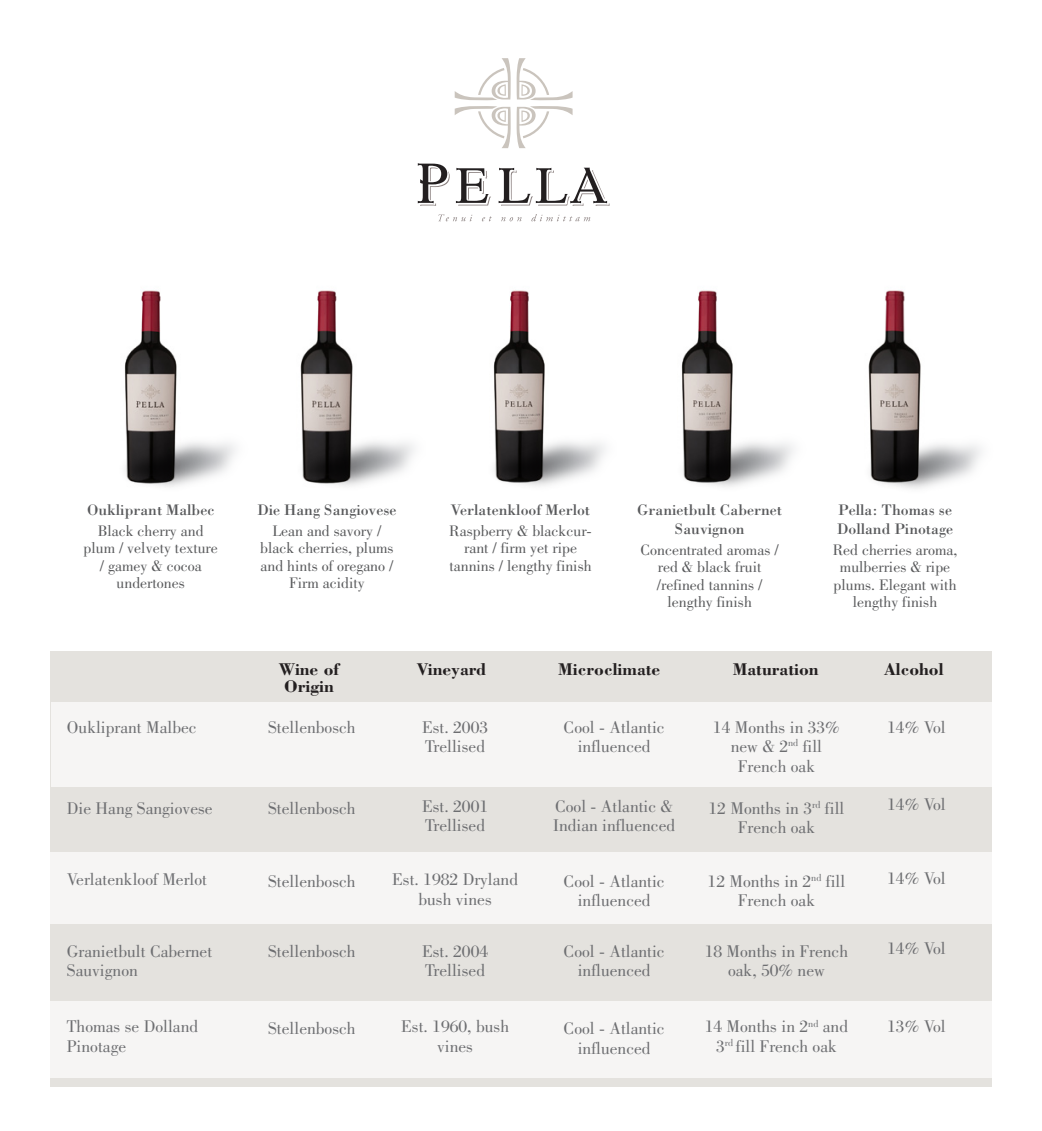
<style>
.page{position:relative;width:1042px;height:1131px;background:#fff}
.page>*{position:absolute;margin:0;border:0;box-sizing:border-box;transform-origin:0 0}
.t1{font:17.5px/19.2px "Bodoni";color:#6d6e71;text-align:center}
.t2{font:700 17.5px "Bodoni";color:#231f20}
.t3{font:15.75px/17.5px "Bodoni";color:#58595b;text-align:center}
.t4{font:15.75px/19.2px "Bodoni";color:#58595b;text-align:center}
</style>
<div class="page">
<svg style="left:418px;top:163px;width:191px;height:43px"></svg>
<svg style="left:438px;top:214px;width:34px;height:7px"></svg>
<svg style="left:482px;top:216px;width:10px;height:5px"></svg>
<svg style="left:501px;top:217px;width:20px;height:4px"></svg>
<svg style="left:531px;top:214px;width:59px;height:7px"></svg>
<svg style="left:455px;top:58px;width:117px;height:90px"></svg>
<div style="left:50px;top:650px;width:941px;height:436px;background:#e4e2de"></div>
<div style="left:52px;top:702px;width:943px;height:84px;background:#f6f5f4"></div>
<div style="left:49px;top:851px;width:944px;height:72px;background:#f6f5f4"></div>
<div style="left:50px;top:1000px;width:943px;height:77px;background:#f6f5f4"></div>
<img style="left:121px;top:290px;width:59px;height:200px">
<img style="left:299px;top:290px;width:58px;height:199px">
<img style="left:490px;top:290px;width:59px;height:199px">
<img style="left:680px;top:290px;width:57px;height:200px">
<img style="left:867px;top:290px;width:57px;height:200px">
<p class="t4" style="left:87px;top:499px;width:129px">Oukliprant Malbec</p>
<p class="t3" style="left:84px;top:521px;width:136px">Black cherry and plum / velvety texture / gamey &amp; cocoa undertones</p>
<p class="t4" style="left:257px;top:499px;width:141px">Die Hang Sangiovese</p>
<p class="t3" style="left:260px;top:521px;width:135px">Lean and savory / black cherries, plums and hints of oregano /<br>Firm acidity</p>
<p class="t4" style="left:451px;top:499px;width:141px">Verlatenkloof Merlot</p>
<p class="t3" style="left:449px;top:521px;width:144px">Raspberry &amp; blackcur&shy;rant / firm yet ripe tannins / lengthy finish</p>
<p class="t4" style="left:637px;top:499px;width:146px">Granietbult Cabernet<br>Sauvignon</p>
<p class="t3" style="left:640px;top:540px;width:140px">Concentrated aromas / red &amp; black fruit /refined tannins / lengthy finish</p>
<p class="t4" style="left:837px;top:499px;width:117px;text-align:left">Pella: Thomas se<br>Dolland Pinotage</p>
<p class="t3" style="left:833px;top:540px;width:126px">Red cherries aroma, mulberries &amp; ripe plums. Elegant with lengthy finish</p>
<p class="t2" style="left:279px;top:658px;width:62px">Wine of</p>
<p class="t2" style="left:417px;top:658px;width:71px">Vineyard</p>
<p class="t2" style="left:558px;top:658px;width:104px">Microclimate</p>
<p class="t2" style="left:733px;top:658px;width:87px">Maturation</p>
<p class="t2" style="left:884px;top:658px;width:61px">Alcohol</p>
<p class="t2" style="left:284px;top:675px;width:51px">Origin</p>
<p class="t1" style="left:67px;top:717px;width:131px">Oukliprant Malbec</p>
<p class="t1" style="left:67px;top:797px;width:147px">Die Hang Sangiovese</p>
<p class="t1" style="left:268px;top:717px;width:89px">Stellenbosch</p>
<p class="t1" style="left:268px;top:797px;width:89px">Stellenbosch</p>
<p class="t1" style="left:422px;top:717px;width:68px;text-align:left">Est. 2003<br>Trellised</p>
<p class="t1" style="left:422px;top:796px;width:68px;text-align:left">Est. 2001<br>Trellised</p>
<p class="t1" style="left:564px;top:717px;width:103px">Cool - Atlantic influenced</p>
<p class="t1" style="left:553px;top:796px;width:123px;text-align:left">Cool - Atlantic &amp;<br>Indian influenced</p>
<p class="t1" style="left:713px;top:717px;width:128px">14 Months in 33% new &amp; 2<sup>nd</sup> fill<br>French oak</p>
<p class="t1" style="left:708px;top:797px;width:137px">12 Months in 3<sup>rd</sup> fill<br>French oak</p>
<p class="t1" style="left:887px;top:717px;width:60px">14% Vol</p>
<p class="t1" style="left:887px;top:794px;width:60px">14% Vol</p>
<p class="t1" style="left:67px;top:869px;width:142px">Verlatenkloof Merlot</p>
<p class="t1" style="left:67px;top:941px;width:147px;text-align:left">Granietbult Cabernet<br>Sauvignon</p>
<p class="t1" style="left:67px;top:1016px;width:133px;text-align:left">Thomas se Dolland<br>Pinotage</p>
<p class="t1" style="left:268px;top:871px;width:89px">Stellenbosch</p>
<p class="t1" style="left:268px;top:941px;width:89px">Stellenbosch</p>
<p class="t1" style="left:392px;top:869px;width:127px">Est. 1982 Dryland bush vines</p>
<p class="t1" style="left:422px;top:941px;width:68px;text-align:left">Est. 2004<br>Trellised</p>
<p class="t1" style="left:564px;top:871px;width:103px">Cool - Atlantic influenced</p>
<p class="t1" style="left:564px;top:941px;width:103px">Cool - Atlantic influenced</p>
<p class="t1" style="left:707px;top:871px;width:139px">12 Months in 2<sup>nd</sup> fill<br>French oak</p>
<p class="t1" style="left:705px;top:941px;width:145px">18 Months in French oak, 50% new</p>
<p class="t1" style="left:887px;top:867px;width:60px">14% Vol</p>
<p class="t1" style="left:887px;top:937px;width:60px">14% Vol</p>
<p class="t1" style="left:268px;top:1018px;width:89px">Stellenbosch</p>
<p class="t1" style="left:401px;top:1016px;width:109px">Est. 1960, bush vines</p>
<p class="t1" style="left:564px;top:1018px;width:103px">Cool - Atlantic influenced</p>
<p class="t1" style="left:705px;top:1016px;width:145px">14 Months in 2<sup>nd</sup> and<br>3<sup>rd</sup> fill French oak</p>
<p class="t1" style="left:887px;top:1016px;width:60px">13% Vol</p>
</div>
